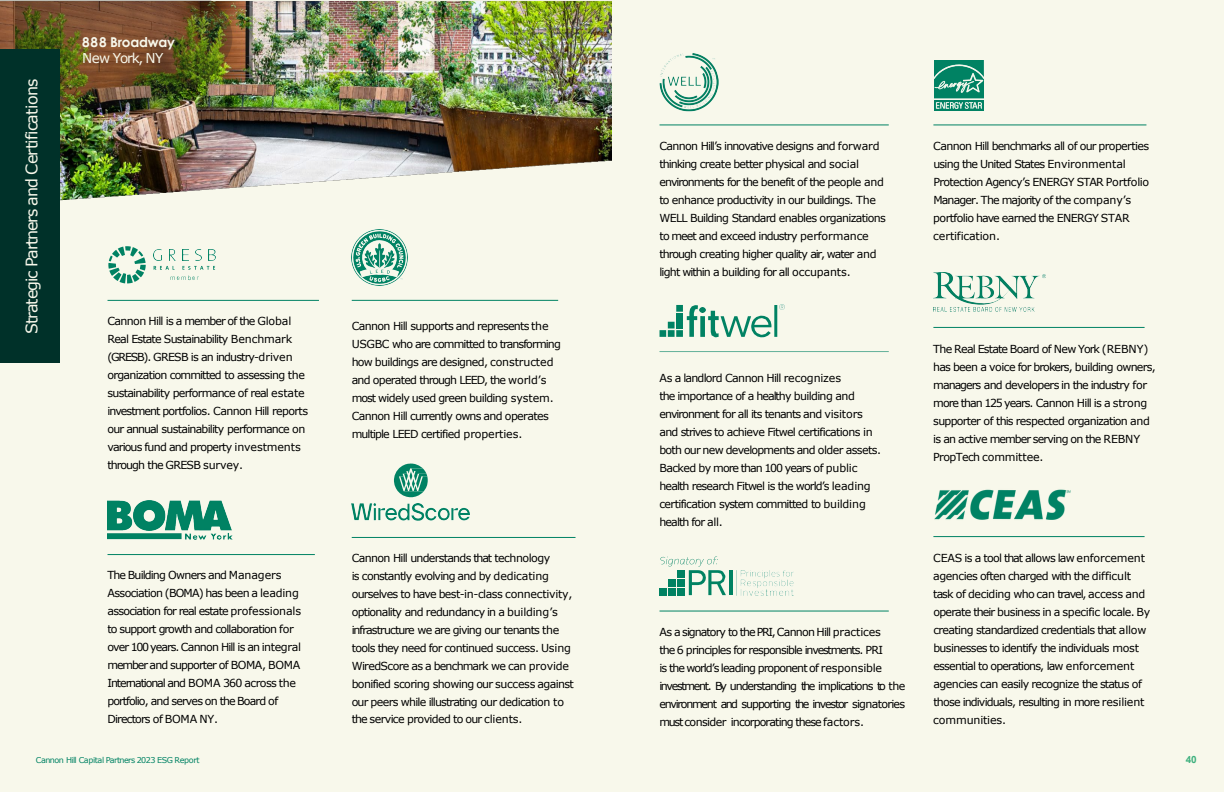
<style>
.page{position:relative;width:1224px;height:792px;background:#f8f8eb}
.page>*{position:absolute;margin:0;border:0;box-sizing:border-box;transform-origin:0 0}
.t1{font:16px "Verdana";letter-spacing:-.065em;color:#f8f8eb}
.t2{font:700 13.6px "Century Gothic";letter-spacing:-.015em;color:#f8f8eb}
.t3{font:13.6px "Verdana";letter-spacing:-.06em;color:#f8f8eb}
.t4{font:11px/18px "Verdana";letter-spacing:-.07em;color:#000}
.t5{font:700 10px "Arial";color:#3db07d}
.t6{font:8px "Verdana";letter-spacing:-.065em;color:#008263}
</style>
<div class="page">
<svg style="left:659px;top:351px;width:230px;height:1px"></svg>
<img style="left:352px;top:504px;width:118px;height:17px">
<svg style="left:394px;top:464px;width:34px;height:33px"></svg>
<img style="left:407px;top:471px;width:8px;height:17px">
<svg style="left:108px;top:246px;width:38px;height:37px"></svg>
<svg style="left:153px;top:249px;width:63px;height:31px"></svg>
<img style="left:352px;top:230px;width:56px;height:55px">
<img style="left:108px;top:501px;width:124px;height:39px">
<hr style="left:108px;top:300px;width:211px;height:1px;background:#008263">
<hr style="left:352px;top:537px;width:224px;height:1px;background:#008263">
<hr style="left:108px;top:554px;width:207px;height:1px;background:#008263">
<hr style="left:352px;top:300px;width:206px;height:1px;background:#008263">
<img style="left:60px;top:1px;width:552px;height:200px">
<img style="left:0;top:0;width:232px;height:108px">
<svg style="left:660px;top:305px;width:125px;height:33px"></svg>
<img style="left:934px;top:60px;width:50px;height:51px">
<img style="left:660px;top:53px;width:58px;height:58px">
<hr style="left:933px;top:124px;width:213px;height:1px;background:#008263">
<hr style="left:660px;top:124px;width:229px;height:1px;background:#008263">
<hr style="left:660px;top:611px;width:229px;height:1px;background:#008263">
<hr style="left:933px;top:327px;width:212px;height:1px;background:#008263">
<hr style="left:933px;top:536px;width:212px;height:1px;background:#008263">
<img style="left:933px;top:272px;width:112px;height:39px">
<hr style="left:729px;top:570px;width:3px;height:25px;background:#008262">
<img style="left:736px;top:570px;width:57px;height:25px">
<svg style="left:660px;top:556px;width:66px;height:39px"></svg>
<img style="left:934px;top:489px;width:137px;height:31px">
<div style="left:0;top:49px;width:60px;height:314px;background:#003129"></div>
<p class="t1" style="left:21px;top:334px;width:257px;rotate:-90deg">Strategic Partners and Certifications</p>
<p class="t2" style="left:82px;top:32px;width:94px">888 Broadway</p>
<p class="t3" style="left:82px;top:49px;width:83px">New York, NY</p>
<p class="t4" style="left:107px;top:312px;width:202px">Cannon Hill is a member of the Global Real Estate Sustainability Benchmark (GRESB). GRESB is an industry-driven organization committed to assessing the sustainability performance of real estate investment portfolios. Cannon Hill reports our annual sustainability performance on various fund and property investments through the GRESB survey.</p>
<p class="t4" style="left:107px;top:566px;width:195px">The Building Owners and Managers Association (BOMA) has been a leading association for real estate professionals to support growth and collaboration for over 100 years. Cannon Hill is an integral member and supporter of BOMA, BOMA International and BOMA 360 across the portfolio, and serves on the Board of Directors of BOMA NY.</p>
<p class="t6" style="left:36px;top:755px;width:165px">Cannon Hill Capital Partners 2023 ESG Report</p>
<p class="t4" style="left:352px;top:317px;width:211px">Cannon Hill supports and represents the USGBC who are committed to transforming how buildings are designed, constructed and operated through LEED, the world’s most widely used green building system.</p>
<p class="t4" style="left:352px;top:407px;width:199px">Cannon Hill currently owns and operates multiple LEED certified properties.</p>
<p class="t4" style="left:352px;top:549px;width:200px">Cannon Hill understands that technology is constantly evolving and by dedicating</p>
<p class="t4" style="left:352px;top:585px;width:224px">ourselves to have best-in-class connectivity, optionality and redundancy in a building’s infrastructure we are giving our tenants the tools they need for continued success. Using WiredScore as a benchmark we can provide bonified scoring showing our success against our peers while illustrating our dedication to the service provided to our clients.</p>
<p class="t4" style="left:659px;top:137px;width:228px">Cannon Hill’s innovative designs and forward thinking create better physical and social environments for the benefit of the people and to enhance productivity in our buildings. The WELL Building Standard enables organizations to meet and exceed industry performance through creating higher quality air, water and light within a building for all occupants.</p>
<p class="t4" style="left:659px;top:369px;width:197px">As a landlord Cannon Hill recognizes the importance of a healthy building and</p>
<p class="t4" style="left:659px;top:405px;width:215px">environment for all its tenants and visitors and strives to achieve Fitwel certifications in</p>
<p class="t4" style="left:659px;top:441px;width:223px">both our new developments and older assets.<br>Backed by more than 100 years of public health research Fitwel is the world’s leading certification system committed to building health for all.</p>
<p class="t4" style="left:659px;top:623px;width:225px">As a signatory to the PRI, Cannon Hill practices the 6 principles for responsible investments. PRI is the world’s leading proponent of responsible</p>
<p class="t4" style="left:659px;top:677px;width:247px;text-align:justify">investment. By understanding the implications to the environment and supporting the investor signatories must consider incorporating these factors.</p>
<p class="t4" style="left:933px;top:137px;width:217px">Cannon Hill benchmarks all of our properties using the United States Environmental Protection Agency’s ENERGY STAR Portfolio Manager. The majority of the company’s portfolio have earned the ENERGY STAR certification.</p>
<p class="t4" style="left:933px;top:340px;width:224px">The Real Estate Board of New York (REBNY) has been a voice for brokers, building owners, managers and developers in the industry for more than 125 years. Cannon Hill is a strong supporter of this respected organization and is an active member serving on the REBNY PropTech committee.</p>
<p class="t4" style="left:933px;top:549px;width:219px">CEAS is a tool that allows law enforcement agencies often charged with the difficult task of deciding who can travel, access and operate their business in a specific locale. By creating standardized credentials that allow businesses to identify the individuals most essential to operations, law enforcement agencies can easily recognize the status of those individuals, resulting in more resilient communities.</p>
<p class="t5" style="left:1186px;top:753px;width:13px">40</p>
</div>
